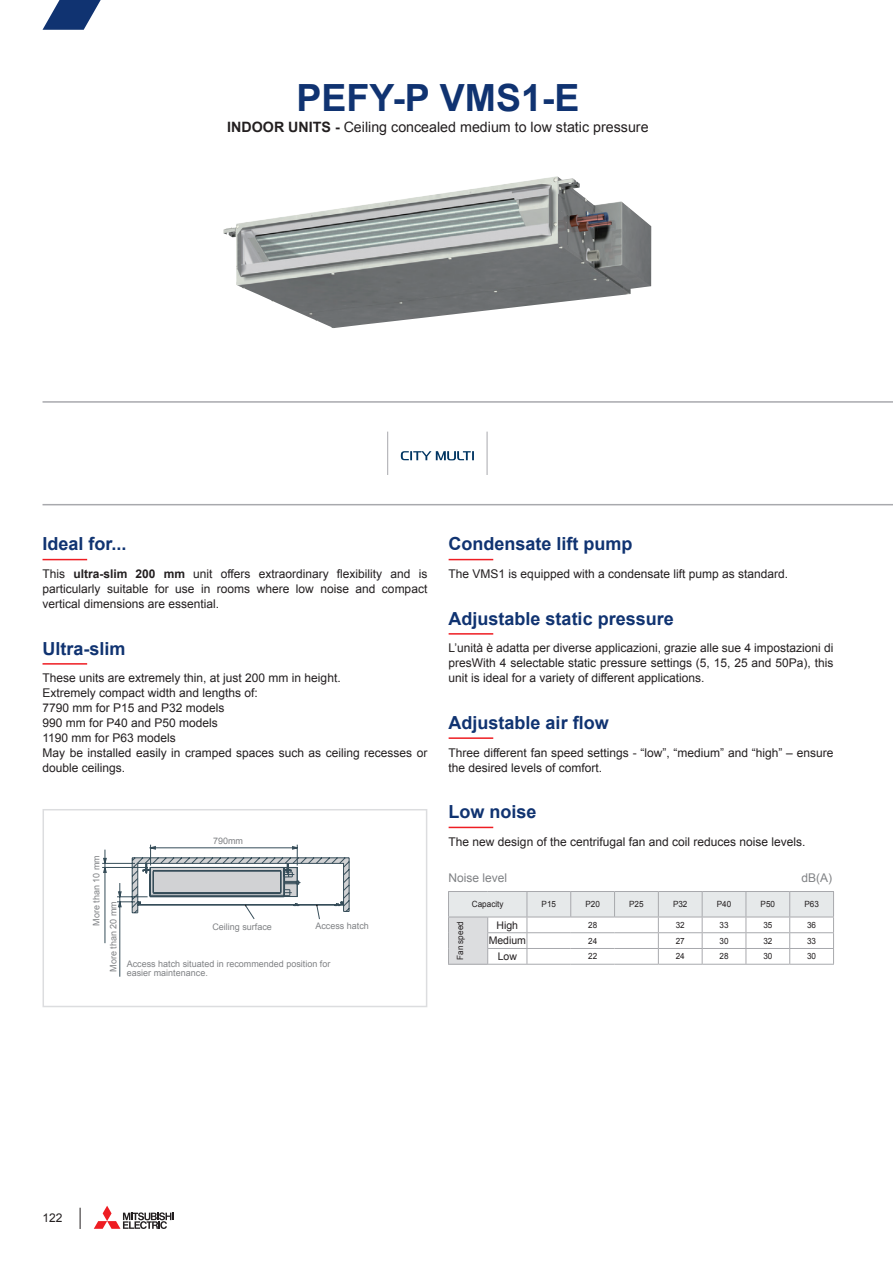
<style>
.page{position:relative;width:893px;height:1263px;background:#fff}
.page>*{position:absolute;margin:0;border:0;box-sizing:border-box;transform-origin:0 0}
.Prodotti___Blocco{font:700 37.5px "Arial";color:#103371}
.Prodotto___Titolo{font:700 18px "Arial";color:#103371}
.Prodotti___Blocco-2{font:14.25px "Arial";color:#231f20}
.Prodotto___Paragra{font:12px/15px "Arial";color:#231f20;text-align:justify}
.Titoli_tabelline{font:12px "Arial";color:#808285}
.Sinottica___Testo{font:10.5px "Arial";color:#231f20}
.Regular_ROBOTO_Cond{font:9px/9.8px "Arial";color:#808285}
.Tabella___Intestaz{font:8.55px "Arial";color:#231f20;scale:.95 1}
.Tabella___Testo_Li{font:8.55px "Arial";color:#231f20;scale:.95 1}
.s1{font-weight:700}
</style>
<div class="page">
<svg style="left:94px;top:1206px;width:80px;height:23px"></svg>
<svg style="left:80px;top:1208px;width:1px;height:21px"></svg>
<div style="left:43px;top:809px;width:384px;height:198px;border:2px solid #dcdddf"></div>
<hr style="left:43px;top:401px;width:850px;height:2px;background:#a8a9ad">
<hr style="left:43px;top:504px;width:850px;height:1px;background:#a8a9ad">
<hr style="left:43px;top:559px;width:44px;height:1px;background:#ee1d23">
<hr style="left:43px;top:663px;width:44px;height:2px;background:#ee1d23">
<hr style="left:449px;top:559px;width:44px;height:1px;background:#ee1d23">
<hr style="left:449px;top:633px;width:44px;height:2px;background:#ee1d23">
<hr style="left:449px;top:737px;width:44px;height:2px;background:#ee1d23">
<hr style="left:449px;top:827px;width:44px;height:1px;background:#ee1d23">
<svg style="left:43px;top:0;width:58px;height:30px"></svg>
<hr style="left:487px;top:432px;width:1px;height:43px;background:#a8a9ad">
<hr style="left:387px;top:432px;width:1px;height:43px;background:#a8a9ad">
<svg style="left:401px;top:451px;width:73px;height:9px"></svg>
<svg style="left:102px;top:845px;width:247px;height:132px"></svg>
<img style="left:223px;top:176px;width:428px;height:152px">
<hr style="left:448px;top:964px;width:40px;height:1px;background:#a8a9ad">
<hr style="left:488px;top:964px;width:39px;height:1px;background:#a8a9ad">
<hr style="left:527px;top:964px;width:44px;height:1px;background:#a8a9ad">
<hr style="left:571px;top:964px;width:44px;height:1px;background:#a8a9ad">
<hr style="left:615px;top:964px;width:43px;height:1px;background:#a8a9ad">
<hr style="left:658px;top:964px;width:44px;height:1px;background:#a8a9ad">
<hr style="left:702px;top:964px;width:44px;height:1px;background:#a8a9ad">
<hr style="left:746px;top:964px;width:44px;height:1px;background:#a8a9ad">
<hr style="left:790px;top:964px;width:44px;height:1px;background:#a8a9ad">
<svg style="left:448px;top:891px;width:386px;height:73px"></svg>
<p class="Prodotti___Blocco" style="left:297px;top:73px;width:284px">PEFY-P VMS1-E</p>
<p class="Prodotti___Blocco-2" style="left:227px;top:117px;width:423px"><span class="s1">INDOOR UNITS -</span> Ceiling concealed medium to low static pressure</p>
<p class="Prodotto___Titolo" style="left:43px;top:532px;width:86px">Ideal for...</p>
<p class="Prodotto___Paragra" style="left:43px;top:566px;width:386px">This <span class="s1">ultra-slim 200 mm</span> unit offers extraordinary flexibility and is particularly suitable for use in rooms where low noise and compact vertical dimensions are essential.</p>
<p class="Prodotto___Titolo" style="left:43px;top:636px;width:85px">Ultra-slim</p>
<p class="Prodotto___Paragra" style="left:43px;top:671px;width:300px">These units are extremely thin, at just 200 mm in height.</p>
<p class="Prodotto___Paragra" style="left:43px;top:686px;width:217px">Extremely compact width and lengths of:</p>
<p class="Prodotto___Paragra" style="left:43px;top:701px;width:184px">7790 mm for P15 and P32 models</p>
<p class="Prodotto___Paragra" style="left:43px;top:716px;width:177px">990 mm for P40 and P50 models</p>
<p class="Prodotto___Paragra" style="left:43px;top:731px;width:135px">1190 mm for P63 models</p>
<p class="Prodotto___Paragra" style="left:43px;top:746px;width:386px">May be installed easily in cramped spaces such as ceiling recesses or double ceilings.</p>
<p class="Regular_ROBOTO_Cond" style="left:91px;top:926px;width:72px;rotate:-90deg">More than 10 mm</p>
<p class="Regular_ROBOTO_Cond" style="left:213px;top:836px;width:32px">790mm</p>
<p class="Regular_ROBOTO_Cond" style="left:109px;top:972px;width:72px;rotate:-90deg">More than 20 mm</p>
<p class="Regular_ROBOTO_Cond" style="left:212px;top:922px;width:61px">Ceiling surface</p>
<p class="Regular_ROBOTO_Cond" style="left:315px;top:921px;width:55px">Access hatch</p>
<p class="Regular_ROBOTO_Cond" style="left:127px;top:958px;width:205px">Access hatch situated in recommended position for easier maintenance.</p>
<p class="Prodotto___Titolo" style="left:449px;top:532px;width:186px">Condensate lift pump</p>
<p class="Prodotto___Paragra" style="left:449px;top:566px;width:341px">The VMS1 is equipped with a condensate lift pump as standard.</p>
<p class="Prodotto___Titolo" style="left:449px;top:606px;width:227px">Adjustable static pressure</p>
<p class="Prodotto___Paragra" style="left:449px;top:641px;width:386px">L’unità è adatta per diverse applicazioni, grazie alle sue 4 impostazioni di presWith 4 selectable static pressure settings (5, 15, 25 and 50Pa), this unit is ideal for a variety of different applications.</p>
<p class="Prodotto___Titolo" style="left:449px;top:711px;width:162px">Adjustable air flow</p>
<p class="Prodotto___Paragra" style="left:449px;top:745px;width:386px">Three different fan speed settings - “low”, “medium” and “high” – ensure the desired levels of comfort.</p>
<p class="Prodotto___Titolo" style="left:449px;top:800px;width:90px">Low noise</p>
<p class="Prodotto___Paragra" style="left:449px;top:834px;width:358px">The new design of the centrifugal fan and coil reduces noise levels.</p>
<p class="Titoli_tabelline" style="left:449px;top:870px;width:60px">Noise level</p>
<p class="Titoli_tabelline" style="left:801px;top:870px;width:32px">dB(A)</p>
<p class="Tabella___Intestaz" style="left:472px;top:899px;width:35px">Capacity</p>
<p class="Tabella___Intestaz" style="left:542px;top:899px;width:17px">P15</p>
<p class="Tabella___Intestaz" style="left:585px;top:899px;width:17px">P20</p>
<p class="Tabella___Intestaz" style="left:629px;top:899px;width:17px">P25</p>
<p class="Tabella___Intestaz" style="left:673px;top:899px;width:17px">P32</p>
<p class="Tabella___Intestaz" style="left:717px;top:899px;width:17px">P40</p>
<p class="Tabella___Intestaz" style="left:761px;top:899px;width:17px">P50</p>
<p class="Tabella___Intestaz" style="left:804px;top:899px;width:17px">P63</p>
<p class="Tabella___Intestaz" style="left:455px;top:960px;width:42px;rotate:-90deg">Fan speed</p>
<p class="Sinottica___Testo" style="left:497px;top:918px;width:23px">High</p>
<p class="Tabella___Testo_Li" style="left:588px;top:919px;width:11px">28</p>
<p class="Tabella___Testo_Li" style="left:676px;top:919px;width:11px">32</p>
<p class="Tabella___Testo_Li" style="left:719px;top:919px;width:11px">33</p>
<p class="Tabella___Testo_Li" style="left:763px;top:919px;width:11px">35</p>
<p class="Tabella___Testo_Li" style="left:807px;top:919px;width:11px">36</p>
<p class="Sinottica___Testo" style="left:489px;top:934px;width:39px">Medium</p>
<p class="Tabella___Testo_Li" style="left:588px;top:935px;width:11px">24</p>
<p class="Tabella___Testo_Li" style="left:676px;top:935px;width:11px">27</p>
<p class="Tabella___Testo_Li" style="left:719px;top:935px;width:11px">30</p>
<p class="Tabella___Testo_Li" style="left:763px;top:935px;width:11px">32</p>
<p class="Tabella___Testo_Li" style="left:807px;top:935px;width:11px">33</p>
<p class="Sinottica___Testo" style="left:498px;top:949px;width:21px">Low</p>
<p class="Tabella___Testo_Li" style="left:588px;top:951px;width:11px">22</p>
<p class="Tabella___Testo_Li" style="left:676px;top:951px;width:11px">24</p>
<p class="Tabella___Testo_Li" style="left:719px;top:951px;width:11px">28</p>
<p class="Tabella___Testo_Li" style="left:763px;top:951px;width:11px">30</p>
<p class="Tabella___Testo_Li" style="left:807px;top:951px;width:11px">30</p>
<p class="Prodotto___Paragra" style="left:43px;top:1210px;width:22px">122</p>
</div>
